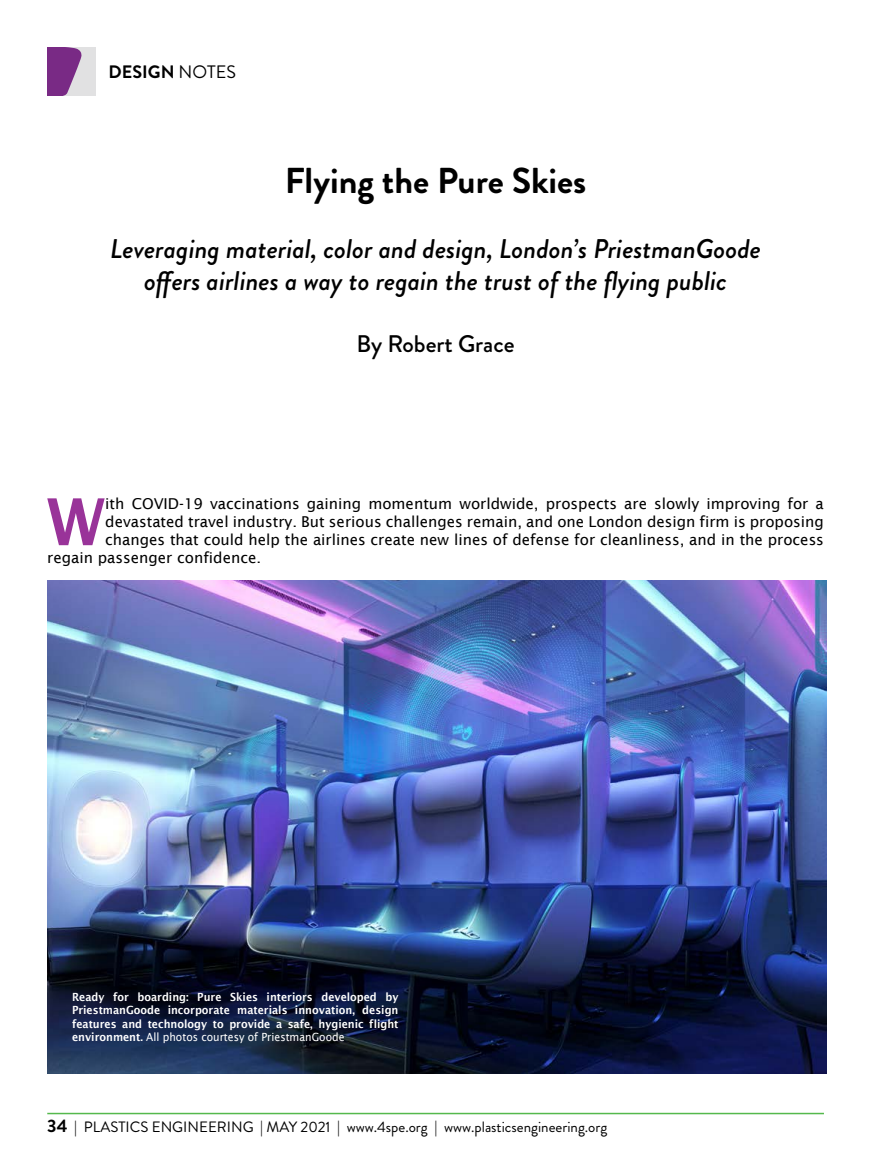
<style>
.page{position:relative;width:878px;height:1161px;background:#fff}
.page>*{position:absolute;margin:0;border:0;box-sizing:border-box;transform-origin:0 0}
.t1{font:600 64.8px "Lucida Sans";color:#939}
.t2{font:700 36px "Brandon Grotesque";color:#000}
.t3{font:italic 500 27px/32.4px "Brandon Grotesque";color:#000;text-align:center}
.t4{font:500 24px "Brandon Grotesque";color:#000}
.t5{font:700 18px "Brandon Grotesque";color:#000}
.t6{font:15px "Lucida Sans";color:#000}
.t7{font:15px "Brandon Grotesque";color:#000}
.t8{font:600 11.25px/13.5px "Lucida Sans";color:#fff;text-align:justify;scale:.93 1}
.s1{font-weight:400}
.s2{font-weight:700;font-size:18px}
</style>
<div class="page">
<div style="left:47px;top:47px;width:49px;height:49px;background:#e1e1e2"></div>
<svg style="left:47px;top:47px;width:34px;height:49px"></svg>
<img style="left:47px;top:580px;width:779px;height:493px">
<hr style="left:47px;top:1113px;width:777px;height:1px;background:#55b94d">
<p class="t5" style="left:109px;top:59px;width:129px">DESIGN <span class="s1">NOTES</span></p>
<h2 class="t2" style="left:285px;top:156px;width:303px">Flying the Pure Skies</h2>
<h3 class="t3" style="left:110px;top:233px;width:652px">Leveraging material, color and design, London’s PriestmanGoode offers airlines a way to regain the trust of the flying public</h3>
<h3 class="t4" style="left:356px;top:327px;width:160px">By Robert Grace</h3>
<h1 class="t1" style="left:47px;top:485px;width:60px">W</h1>
<p class="t6" style="left:105px;top:495px;width:720px">ith COVID-19 vaccinations gaining momentum worldwide, prospects are slowly improving for a</p>
<p class="t6" style="left:105px;top:513px;width:720px">devastated travel industry. But serious challenges remain, and one London design firm is proposing</p>
<p class="t6" style="left:105px;top:531px;width:720px">changes that could help the airlines create new lines of defense for cleanliness, and in the process</p>
<p class="t6" style="left:47px;top:549px;width:215px">regain passenger confidence.</p>
<p class="t8" style="left:72px;top:990px;width:352px">Ready for boarding: Pure Skies interiors developed by PriestmanGoode incorporate materials innovation, design features and technology to provide a safe, hygienic flight environment. <span class="s1">All photos courtesy of PriestmanGoode</span></p>
<p class="t7" style="left:47px;top:1117px;width:561px"><span class="s2">34</span> | PLASTICS ENGINEERING | MAY 2021 | www.4spe.org | www.plasticsengineering.org</p>
</div>
